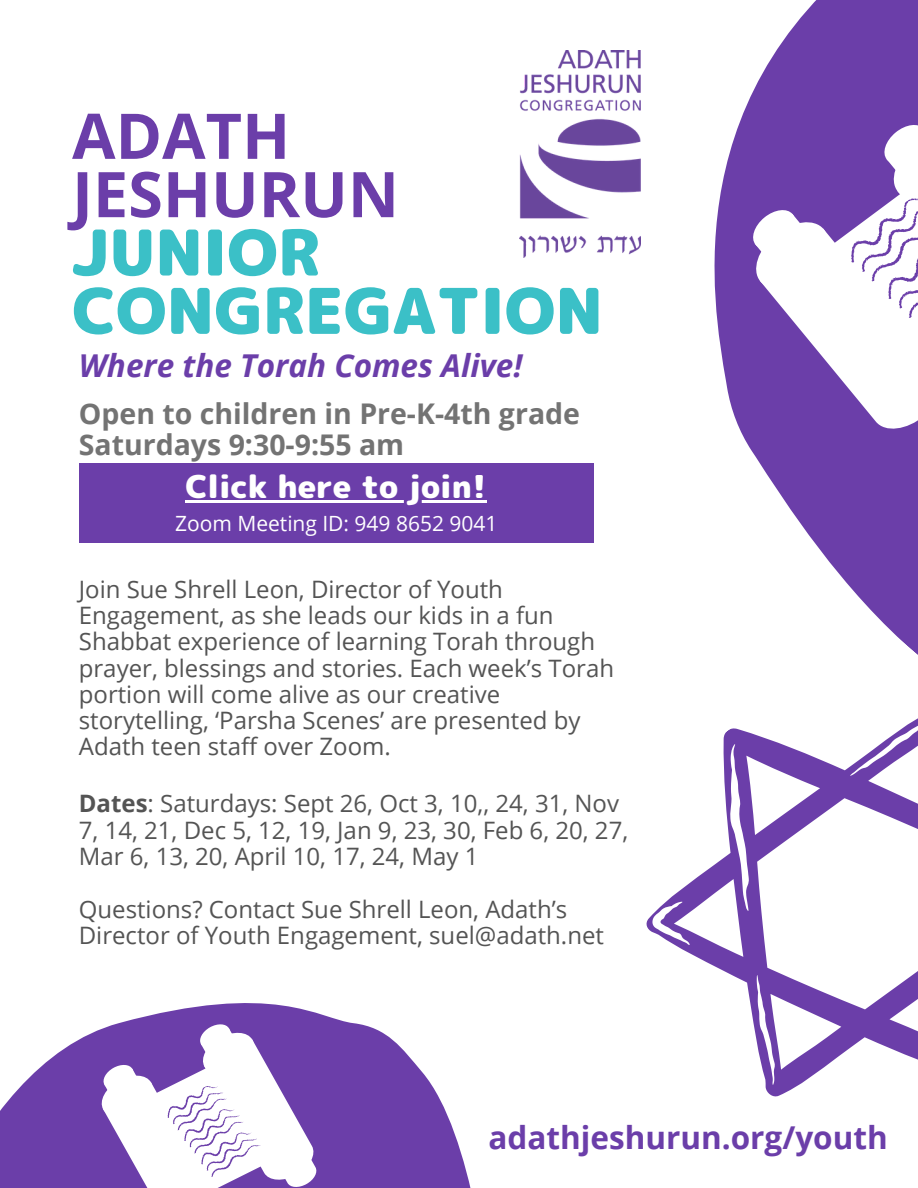
<style>
.page{position:relative;width:918px;height:1188px;background:#fff}
.page>*{position:absolute;margin:0;border:0;box-sizing:border-box;transform-origin:0 0}
.t1{font:63px/58.3px "rounded mplus 1 p black";color:#3bc0c7}
.t2{font:700 63px/58.3px "Open Sans";color:#6b3ea9}
.t3{font:italic 700 31.5px "Open Sans";color:#6b3ea9}
.t4{font:700 31.5px "Open Sans";color:#6b3ea9}
.t5{font:31.5px "rounded mplus 1 p black";color:#fff}
.t6{font:700 28.5px/30.8px "Open Sans";color:#737373}
.t7{font:24px/26.2px "Open Sans";color:#545454}
.t8{font:21px "Open Sans";color:#fff}
.s1{font-weight:700}
</style>
<div class="page">
<svg style="left:523px;top:111px;width:395px;height:511px"></svg>
<svg style="left:0;top:1003px;width:471px;height:185px;fill:#6b3ea9"></svg>
<svg style="left:646px;top:622px;width:272px;height:475px"></svg>
<svg style="left:649px;top:744px;width:171px;height:212px"></svg>
<svg style="left:715px;top:975px;width:100px;height:110px"></svg>
<svg style="left:847px;top:711px;width:71px;height:69px"></svg>
<img style="left:519px;top:50px;width:122px;height:207px">
<svg style="left:95px;top:1019px;width:225px;height:169px"></svg>
<svg style="left:744px;top:0;width:174px;height:442px"></svg>
<div style="left:79px;top:463px;width:515px;height:80px;background:#6b3ea9"></div>
<hr style="left:186px;top:501px;width:301px;height:2px;background:#fff">
<h1 class="t2" style="left:72px;top:105px;width:328px">ADATH<br>JESHURUN</h1>
<h1 class="t1" style="left:72px;top:223px;width:532px">JUNIOR<br>CONGREGATION</h1>
<h2 class="t3" style="left:79px;top:344px;width:445px">Where the Torah Comes Alive!</h2>
<p class="t6" style="left:79px;top:397px;width:503px">Open to children in Pre-K-4th grade<br>Saturdays 9:30-9:55 am</p>
<h2 class="t5" style="left:186px;top:465px;width:303px">Click here to join!</h2>
<p class="t8" style="left:175px;top:509px;width:324px">Zoom Meeting ID: 949 8652 9041</p>
<p class="t7" style="left:79px;top:575px;width:537px">Join Sue Shrell Leon, Director of Youth Engagement, as she leads our kids in a fun Shabbat experience of learning Torah through prayer, blessings and stories. Each week’s Torah portion will come alive as our creative storytelling, ‘Parsha Scenes’ are presented by Adath teen staff over Zoom.</p>
<p class="t7" style="left:79px;top:790px;width:551px"><span class="s1">Dates</span>: Saturdays: Sept 26, Oct 3, 10,, 24, 31, Nov<br>7, 14, 21, Dec 5, 12, 19, Jan 9, 23, 30, Feb 6, 20, 27,<br>Mar 6, 13, 20, April 10, 17, 24, May 1</p>
<p class="t7" style="left:79px;top:895px;width:527px">Questions? Contact Sue Shrell Leon, Adath’s<br>Director of Youth Engagement, suel@adath.net</p>
<h2 class="t4" style="left:489px;top:1115px;width:401px">adathjeshurun.org/youth</h2>
</div>
